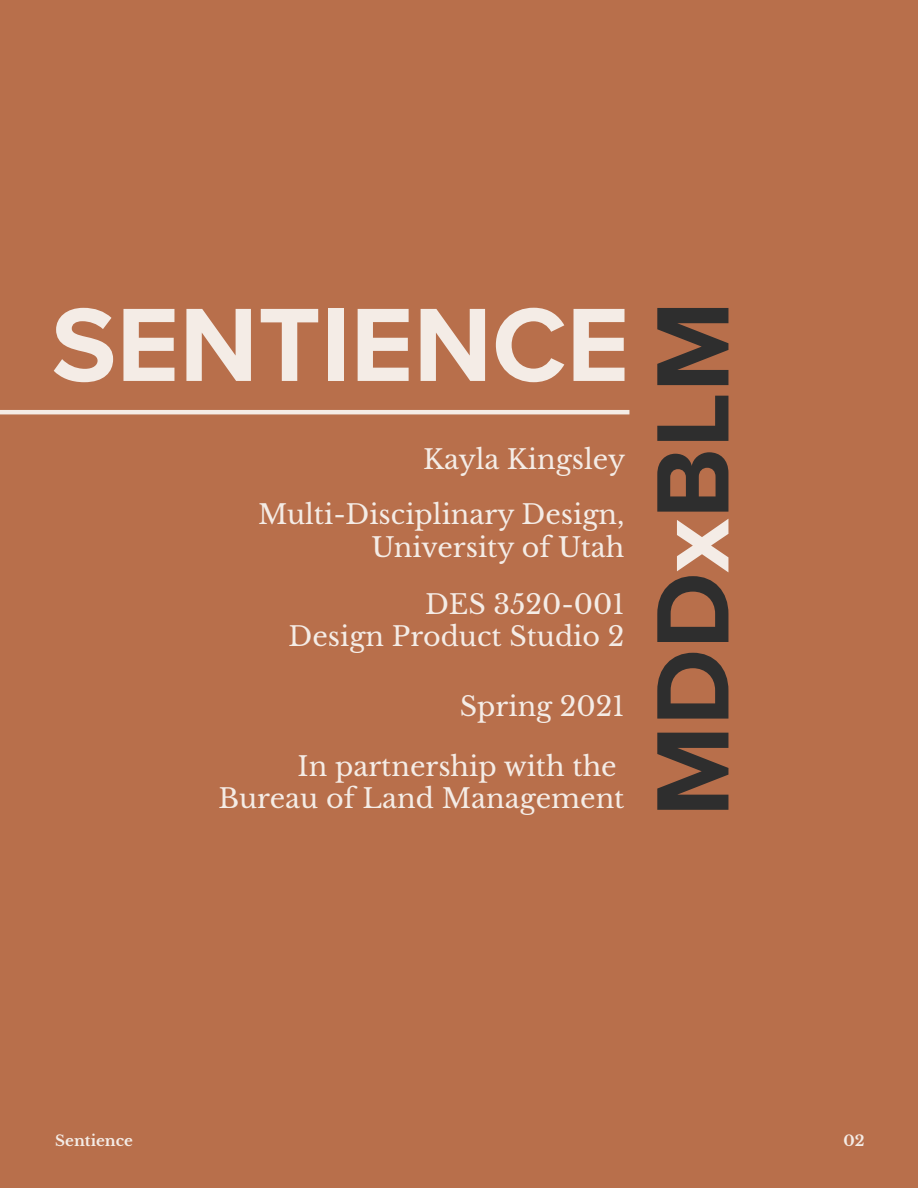
<style>
.page{position:relative;width:918px;height:1188px;background:#b86f4b}
.page>*{position:absolute;margin:0;border:0;box-sizing:border-box;transform-origin:0 0}
.t1{font:700 108px "Proxima Nova";color:#f4ece6}
.t2{font:700 106.65px "Proxima Nova";color:#2e2e2e}
.t3{font:27px/32.4px "Libre Baskerville";color:#f4ece6;text-align:right}
.t4{font:700 15px "Libre Baskerville";color:#f4ece6}
.s1{color:#f4ece6}
</style>
<div class="page">
<hr style="left:0;top:410px;width:629px;height:4px;background:#f4ece6">
<h1 class="t1" style="left:52px;top:264px;width:579px">SENTIENCE</h1>
<p class="t3" style="left:423px;top:443px;width:204px">Kayla Kingsley</p>
<p class="t3" style="left:258px;top:498px;width:368px">Multi-Disciplinary Design,<br>University of Utah</p>
<p class="t3" style="left:289px;top:588px;width:337px">DES 3520-001<br>Design Product Studio 2</p>
<p class="t3" style="left:460px;top:690px;width:166px">Spring 2021</p>
<p class="t3" style="left:219px;top:750px;width:407px">In partnership with the<br>Bureau of Land Management</p>
<h2 class="t2" style="left:613px;top:817px;width:517px;rotate:-90deg">MDD<span class="s1">x</span>BLM</h2>
<p class="t4" style="left:55px;top:1132px;width:79px">Sentience</p>
<p class="t4" style="left:843px;top:1132px;width:23px">02</p>
</div>
